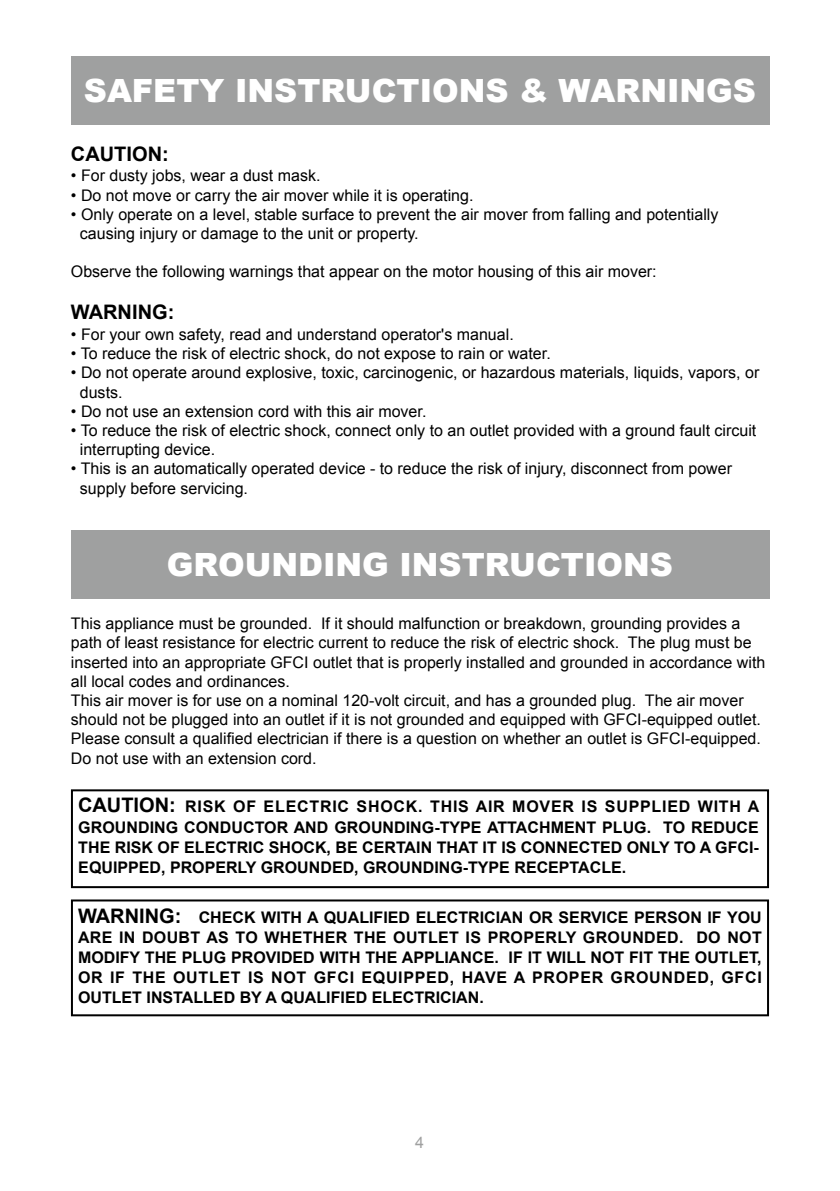
<style>
.page{position:relative;width:840px;height:1191px;background:#fff}
.page>*{position:absolute;margin:0;border:0;box-sizing:border-box;transform-origin:0 0}
.t1{font:900 32px "Arial";color:#fff}
.t2{font:700 20px "Arial";color:#000}
.t3{font:16px/19.2px "Arial";color:#000}
.t4{font:700 16px/20px "Arial";color:#000;text-align:justify}
.t5{font:16px "Arial";color:#9fa0a0}
</style>
<div class="page">
<div style="left:71px;top:57px;width:697px;height:68px;background:#9fa0a0"></div>
<div style="left:71px;top:789px;width:697px;height:99px;border:2px solid #000"></div>
<div style="left:71px;top:899px;width:697px;height:117px;border:2px solid #000"></div>
<div style="left:71px;top:530px;width:697px;height:68px;background:#9fa0a0"></div>
<h1 class="t1" style="left:84px;top:68px;width:673px">SAFETY INSTRUCTIONS &amp; WARNINGS</h1>
<p class="t2" style="left:71px;top:140px;width:99px">CAUTION:</p>
<p class="t3" style="left:71px;top:166px;width:251px">• For dusty jobs, wear a dust mask.</p>
<p class="t3" style="left:71px;top:186px;width:404px">• Do not move or carry the air mover while it is operating.</p>
<p class="t3" style="left:80px;top:205px;width:639px;text-indent:-9px">• Only operate on a level, stable surface to prevent the air mover from falling and potentially causing injury or damage to the unit or property.</p>
<p class="t3" style="left:71px;top:262px;width:587px">Observe the following warnings that appear on the motor housing of this air mover:</p>
<p class="t2" style="left:71px;top:299px;width:105px">WARNING:</p>
<p class="t3" style="left:71px;top:325px;width:444px">• For your own safety, read and understand operator's manual.</p>
<p class="t3" style="left:71px;top:344px;width:481px">• To reduce the risk of electric shock, do not expose to rain or water.</p>
<p class="t3" style="left:80px;top:363px;width:680px;text-indent:-9px">• Do not operate around explosive, toxic, carcinogenic, or hazardous materials, liquids, vapors, or dusts.</p>
<p class="t3" style="left:71px;top:402px;width:357px">• Do not use an extension cord with this air mover.</p>
<p class="t3" style="left:80px;top:421px;width:677px;text-indent:-9px">• To reduce the risk of electric shock, connect only to an outlet provided with a ground fault circuit interrupting device.</p>
<p class="t3" style="left:80px;top:459px;width:653px;text-indent:-9px">• This is an automatically operated device - to reduce the risk of injury, disconnect from power supply before servicing.</p>
<h1 class="t1" style="left:167px;top:541px;width:507px">GROUNDING INSTRUCTIONS</h1>
<p class="t3" style="left:71px;top:614px;width:695px">This appliance must be grounded. If it should malfunction or breakdown, grounding provides a path of least resistance for electric current to reduce the risk of electric shock. The plug must be inserted into an appropriate GFCI outlet that is properly installed and grounded in accordance with all local codes and ordinances.<br>This air mover is for use on a nominal 120-volt circuit, and has a grounded plug. The air mover should not be plugged into an outlet if it is not grounded and equipped with GFCI-equipped outlet.<br>Please consult a qualified electrician if there is a question on whether an outlet is GFCI-equipped.<br>Do not use with an extension cord.</p>
<p class="t4" style="left:78px;top:797px;width:682px;text-indent:107px">RISK OF ELECTRIC SHOCK. THIS AIR MOVER IS SUPPLIED WITH A GROUNDING CONDUCTOR AND GROUNDING-TYPE ATTACHMENT PLUG. TO REDUCE THE RISK OF ELECTRIC SHOCK, BE CERTAIN THAT IT IS CONNECTED ONLY TO A GFCI-EQUIPPED, PROPERLY GROUNDED, GROUNDING-TYPE RECEPTACLE.</p>
<p class="t2" style="left:78px;top:792px;width:99px">CAUTION:</p>
<p class="t2" style="left:78px;top:902px;width:105px">WARNING:</p>
<p class="t4" style="left:78px;top:907px;width:685px;text-indent:121px">CHECK WITH A QUALIFIED ELECTRICIAN OR SERVICE PERSON IF YOU ARE IN DOUBT AS TO WHETHER THE OUTLET IS PROPERLY GROUNDED. DO NOT MODIFY THE PLUG PROVIDED WITH THE APPLIANCE. IF IT WILL NOT FIT THE OUTLET, OR IF THE OUTLET IS NOT GFCI EQUIPPED, HAVE A PROPER GROUNDED, GFCI OUTLET INSTALLED BY A QUALIFIED ELECTRICIAN.</p>
<p class="t5" style="left:415px;top:1131px;width:10px">4</p>
</div>
